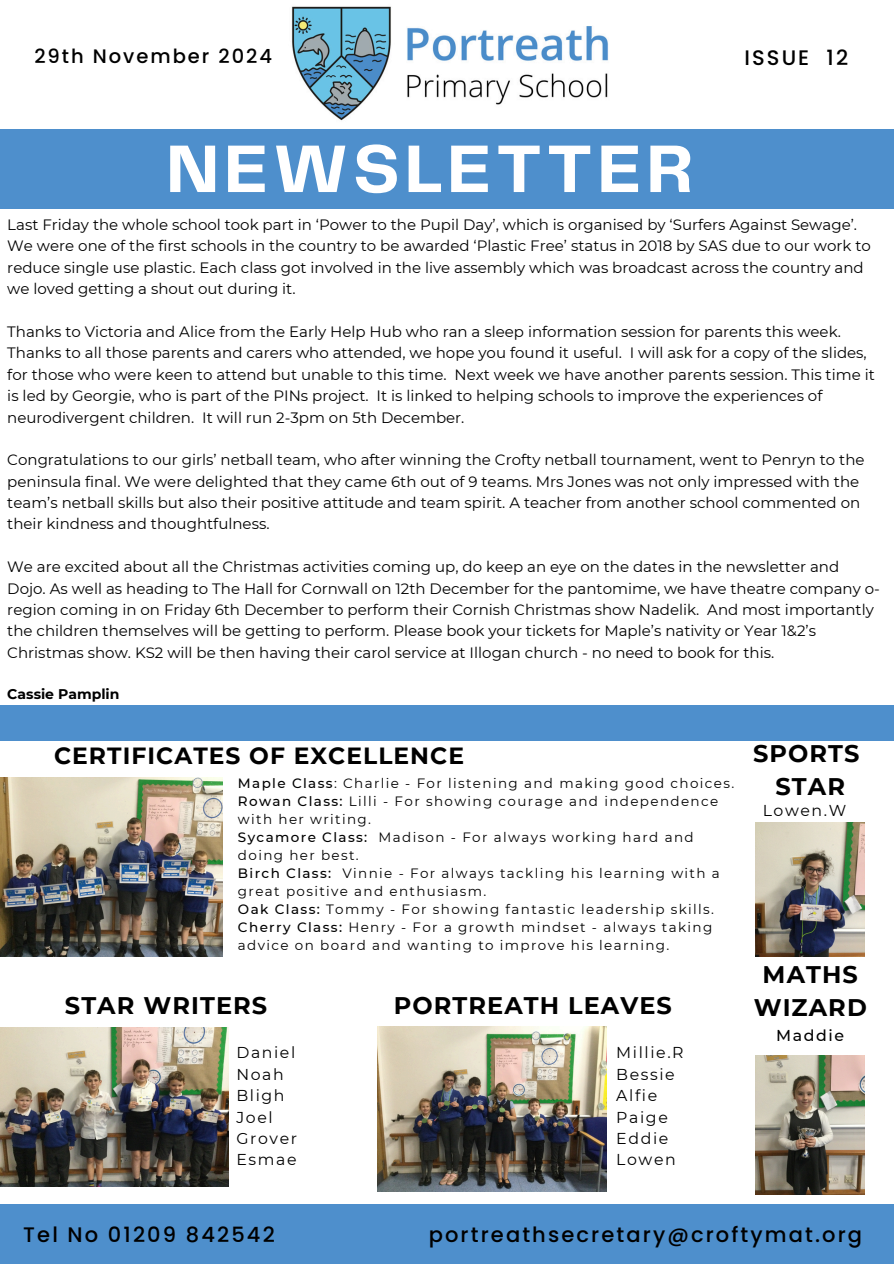
<style>
.page{position:relative;width:894px;height:1264px;background:#fff}
.page>*{position:absolute;margin:0;border:0;box-sizing:border-box;transform-origin:0 0}
.t1{font:700 69.75px "Telegraf";letter-spacing:.07em;color:#fff}
.t2{font:700 24px/32.7px "Montserrat";letter-spacing:.045em;color:#000;text-align:center}
.t3{font:700 23.4px "Montserrat";letter-spacing:.045em;color:#000}
.t4{font:500 21px "Poppins";letter-spacing:.1em;color:#000}
.t5{font:500 19.5px "Poppins";letter-spacing:.1em;color:#000}
.t6{font:15.75px/21.3px "Montserrat";letter-spacing:.1em;color:#000}
.t7{font:500 15.75px "Montserrat";letter-spacing:.1em;color:#000}
.t8{font:15px/21.3px "Montserrat";color:#000}
.t9{font:700 13.95px "Montserrat";color:#000}
.t10{font:13.5px/18px "Montserrat";letter-spacing:.1em;color:#000}
.s1{font-weight:500}
</style>
<div class="page">
<div style="left:0;top:129px;width:893px;height:80px;background:#4e8fcc"></div>
<div style="left:0;top:1204px;width:893px;height:59px;background:#4e8fcc"></div>
<img style="left:291px;top:6px;width:317px;height:115px">
<img style="left:0;top:1027px;width:228px;height:159px">
<div style="left:0;top:705px;width:893px;height:36px;background:#4e8fcc"></div>
<img style="left:377px;top:1026px;width:229px;height:165px">
<img style="left:755px;top:1055px;width:109px;height:139px">
<img style="left:0;top:777px;width:223px;height:179px">
<img style="left:755px;top:822px;width:109px;height:134px">
<h2 class="t5" style="left:34px;top:42px;width:239px">29th November 2024</h2>
<p class="t1" style="left:166px;top:139px;width:528px">NEWSLETTER</p>
<p class="t4" style="left:744px;top:43px;width:105px">ISSUE 12</p>
<h4 class="t8" style="left:7px;top:214px;width:864px">Last Friday the whole school took part in ‘Power to the Pupil Day’, which is organised by ‘Surfers Against Sewage’.<br>We were one of the first schools in the country to be awarded ‘Plastic Free’ status in 2018 by SAS due to our work to reduce single use plastic. Each class got involved in the live assembly which was broadcast across the country and we loved getting a shout out during it.</h4>
<h3 class="t8" style="left:7px;top:321px;width:868px">Thanks to Victoria and Alice from the Early Help Hub who ran a sleep information session for parents this week.<br>Thanks to all those parents and carers who attended, we hope you found it useful. I will ask for a copy of the slides, for those who were keen to attend but unable to this time. Next week we have another parents session. This time it is led by Georgie, who is part of the PINs project. It is linked to helping schools to improve the experiences of neurodivergent children. It will run 2-3pm on 5th December.</h3>
<h1 class="t8" style="left:7px;top:449px;width:858px">Congratulations to our girls’ netball team, who after winning the Crofty netball tournament, went to Penryn to the peninsula final. We were delighted that they came 6th out of 9 teams. Mrs Jones was not only impressed with the team’s netball skills but also their positive attitude and team spirit. A teacher from another school commented on their kindness and thoughtfulness.</h1>
<h6 class="t8" style="left:7px;top:556px;width:873px">We are excited about all the Christmas activities coming up, do keep an eye on the dates in the newsletter and Dojo. As well as heading to The Hall for Cornwall on 12th December for the pantomime, we have theatre company o&shy;region coming in on Friday 6th December to perform their Cornish Christmas show Nadelik. And most importantly the children themselves will be getting to perform. Please book your tickets for Maple’s nativity or Year 1&amp;2’s Christmas show. KS2 will be then having their carol service at Illogan church - no need to book for this.</h6>
<h6 class="t9" style="left:7px;top:686px;width:114px">Cassie Pamplin</h6>
<p class="t3" style="left:54px;top:741px;width:411px">CERTIFICATES OF EXCELLENCE</p>
<h6 class="t10" style="left:238px;top:774px;width:497px"><span class="s1">Maple Class</span>: Charlie - For listening and making good choices.</h6>
<h6 class="t10" style="left:238px;top:792px;width:481px"><span class="s1">Rowan Class:</span> Lilli - For showing courage and independence with her writing.</h6>
<p class="t10" style="left:238px;top:828px;width:457px"><span class="s1">Sycamore Class:</span> Madison - For always working hard and doing her best.</p>
<h2 class="t10" style="left:238px;top:864px;width:483px"><span class="s1">Birch Class:</span> Vinnie - For always tackling his learning with a great positive and enthusiasm.</h2>
<h2 class="t10" style="left:238px;top:900px;width:477px"><span class="s1">Oak Class:</span> Tommy - For showing fantastic leadership skills.</h2>
<p class="t10" style="left:238px;top:918px;width:475px"><span class="s1">Cherry Class:</span> Henry - For a growth mindset - always taking advice on board and wanting to improve his learning.</p>
<p class="t2" style="left:65px;top:988px;width:204px">STAR WRITERS</p>
<h2 class="t6" style="left:236px;top:1042px;width:62px">Daniel<br>Noah<br>Bligh<br>Joel<br>Grover<br>Esmae</h2>
<h6 class="t2" style="left:393px;top:988px;width:279px">PORTREATH LEAVES</h6>
<p class="t6" style="left:616px;top:1042px;width:69px">Millie.R<br>Bessie<br>Alfie<br>Paige<br>Eddie<br>Lowen</p>
<p class="t2" style="left:753px;top:737px;width:108px">SPORTS<br>STAR</p>
<p class="t6" style="left:762px;top:799px;width:85px">Lowen.W</p>
<h2 class="t2" style="left:753px;top:958px;width:115px">MATHS<br>WIZARD</h2>
<h6 class="t7" style="left:776px;top:1025px;width:69px">Maddie</h6>
<p class="t4" style="left:23px;top:1219px;width:253px">Tel No 01209 842542</p>
<p class="t4" style="left:428px;top:1219px;width:435px">portreathsecretary@croftymat.org</p>
</div>
